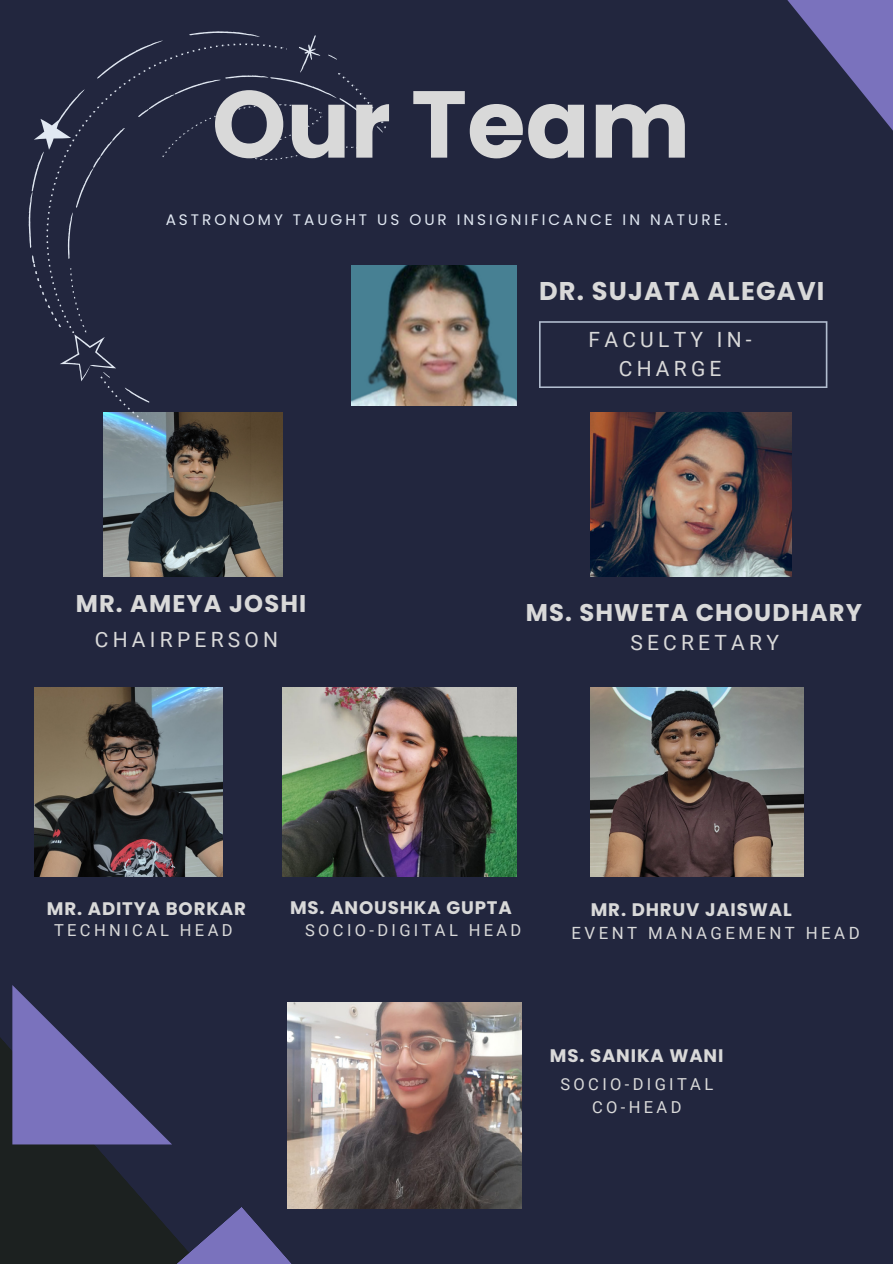
<style>
.page{position:relative;width:893px;height:1264px;background:#fff}
.page>*{position:absolute;margin:0;border:0;box-sizing:border-box;transform-origin:0 0}
.t1{font:700 94.8px "Poppins";color:#d9d9d9}
.t2{font:700 25.65px "Poppins";letter-spacing:.045em;color:#d9d9d9}
.t3{font:700 24.15px "Poppins";letter-spacing:.045em;color:#d9d9d9}
.t4{font:21px/29.2px "Roboto";letter-spacing:.205em;color:#d9d9d9;text-align:center}
.t5{font:700 18.15px "Poppins";letter-spacing:.045em;color:#d9d9d9}
.t6{font:16.8px "Roboto";letter-spacing:.2em;color:#d9d9d9}
.t7{font:16.5px/22.5px "Roboto";letter-spacing:.205em;color:#d9d9d9;text-align:center}
.t8{font:15.3px "Poppins";letter-spacing:.195em;color:#e1e8f2}
</style>
<div class="page">
<div style="left:0;top:0;width:892px;height:1263px;background:#22263e"></div>
<svg style="left:0;top:1037px;width:172px;height:226px;fill:#1c2120"></svg>
<svg style="left:143px;top:1206px;width:189px;height:57px"></svg>
<svg style="left:787px;top:0;width:105px;height:130px"></svg>
<img style="left:385px;top:265px;width:131px;height:140px">
<svg style="left:12px;top:985px;width:160px;height:159px"></svg>
<img style="left:103px;top:428px;width:179px;height:148px">
<svg style="left:539px;top:321px;width:288px;height:67px"></svg>
<img style="left:590px;top:412px;width:201px;height:164px">
<img style="left:34px;top:687px;width:188px;height:189px">
<img style="left:590px;top:687px;width:213px;height:189px">
<img style="left:282px;top:687px;width:234px;height:189px">
<img style="left:287px;top:1002px;width:234px;height:206px">
<svg style="left:29px;top:31px;width:356px;height:397px"></svg>
<h3 class="t1" style="left:212px;top:58px;width:480px">Our Team</h3>
<h2 class="t8" style="left:166px;top:209px;width:563px">ASTRONOMY TAUGHT US OUR INSIGNIFICANCE IN NATURE.</h2>
<h2 class="t2" style="left:539px;top:273px;width:287px">DR. SUJATA ALEGAVI</h2>
<h1 class="t3" style="left:76px;top:587px;width:232px">MR. AMEYA JOSHI</h1>
<p class="t4" style="left:95px;top:625px;width:185px">CHAIRPERSON</p>
<p class="t4" style="left:588px;top:325px;width:165px">FACULTY IN-<br>CHARGE</p>
<h3 class="t3" style="left:526px;top:595px;width:337px">MS. SHWETA CHOUDHARY</h3>
<h2 class="t4" style="left:630px;top:627px;width:150px">SECRETARY</h2>
<h3 class="t5" style="left:47px;top:895px;width:200px">MR. ADITYA BORKAR</h3>
<h4 class="t5" style="left:290px;top:894px;width:223px">MS. ANOUSHKA GUPTA</h4>
<h4 class="t5" style="left:590px;top:896px;width:202px">MR. DHRUV JAISWAL</h4>
<h4 class="t7" style="left:54px;top:919px;width:180px">TECHNICAL HEAD</h4>
<h5 class="t7" style="left:305px;top:919px;width:218px">SOCIO-DIGITAL HEAD</h5>
<h5 class="t6" style="left:571px;top:923px;width:289px">EVENT MANAGEMENT HEAD</h5>
<h5 class="t5" style="left:550px;top:1042px;width:175px">MS. SANIKA WANI</h5>
<h4 class="t7" style="left:560px;top:1073px;width:154px">SOCIO-DIGITAL<br>CO-HEAD</h4>
</div>
